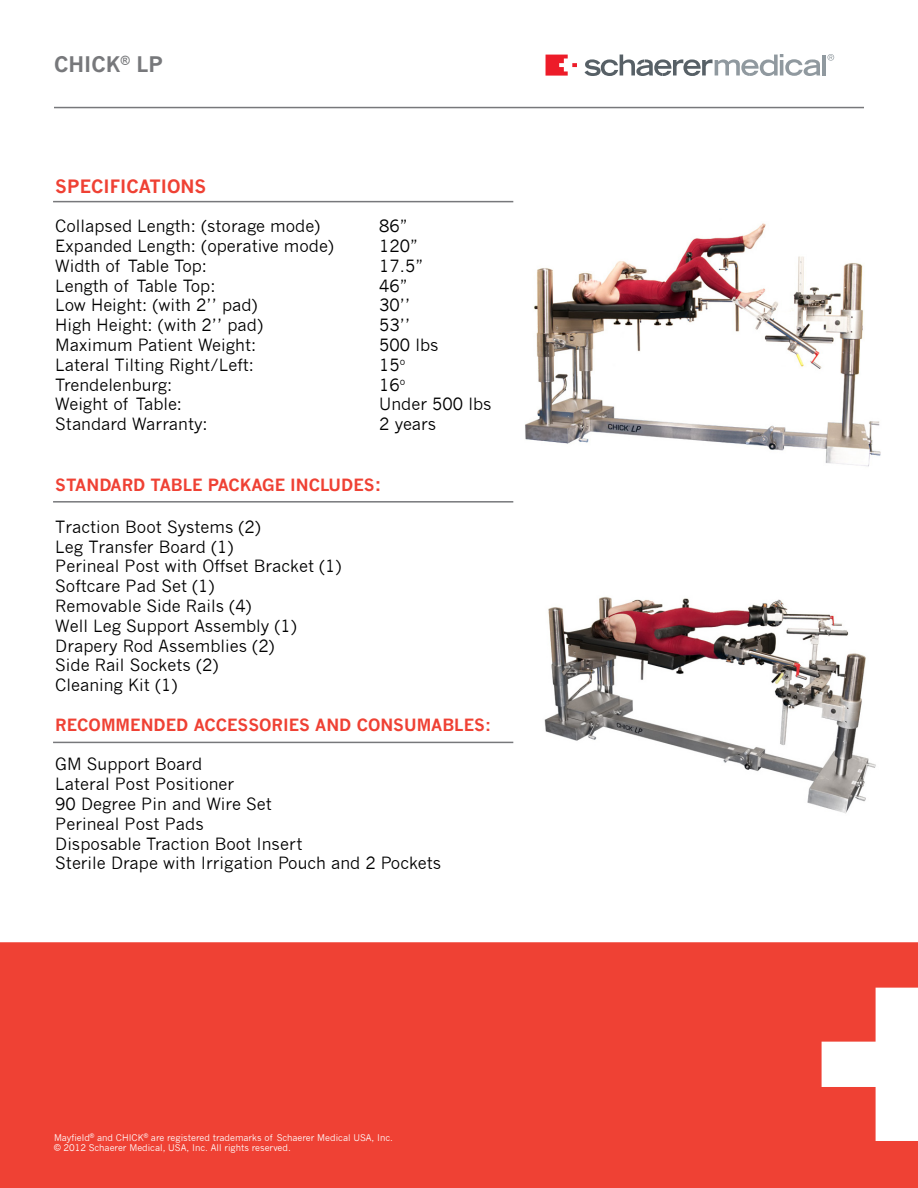
<style>
.page{position:relative;width:918px;height:1188px;background:#fff}
.page>*{position:absolute;margin:0;border:0;box-sizing:border-box;transform-origin:0 0}
.t1{font:700 21px "News Gothic";color:#77787b}
.t2{font:700 18px "News Gothic";color:#ef4134}
.t3{font:16.5px/19.8px "News Gothic";color:#000}
.t4{font:700 16.5px "News Gothic";color:#ef4134}
.t5{font:9px/10.8px "News Gothic";color:#fff}
.s1{font-size:18px}
</style>
<div class="page">
<img style="left:544px;top:596px;width:332px;height:218px">
<hr style="left:54px;top:107px;width:810px;height:1px;background:#77787b">
<hr style="left:53px;top:201px;width:460px;height:1px;background:#77787b">
<hr style="left:53px;top:742px;width:460px;height:1px;background:#77787b">
<hr style="left:53px;top:501px;width:460px;height:2px;background:#77787b">
<div style="left:0;top:942px;width:918px;height:246px;background:#ef4134"></div>
<img style="left:525px;top:223px;width:356px;height:244px">
<svg style="left:546px;top:55px;width:31px;height:21px"></svg>
<hr style="left:822px;top:55px;width:4px;height:21px;background:#90999f">
<svg style="left:584px;top:54px;width:236px;height:22px"></svg>
<svg style="left:827px;top:54px;width:7px;height:7px"></svg>
<p class="t1" style="left:54px;top:51px;width:111px">CHICK<sup>®</sup> LP</p>
<p class="t2" style="left:55px;top:175px;width:153px">SPECIFICATIONS</p>
<p class="t3" style="left:55px;top:216px;width:267px">Collapsed Length: (storage mode)</p>
<p class="t3" style="left:379px;top:216px;width:30px">86”</p>
<p class="t3" style="left:55px;top:236px;width:280px">Expanded Length: (operative mode)</p>
<p class="t3" style="left:379px;top:236px;width:40px">120”</p>
<p class="t3" style="left:55px;top:256px;width:153px">Width of Table Top:</p>
<p class="t3" style="left:379px;top:256px;width:45px">17.5”</p>
<p class="t3" style="left:55px;top:276px;width:162px">Length of Table Top:</p>
<p class="t3" style="left:379px;top:276px;width:30px">46”</p>
<p class="t3" style="left:55px;top:296px;width:204px">Low Height: (with 2’’ pad)</p>
<p class="t3" style="left:379px;top:296px;width:32px">30’’</p>
<p class="t3" style="left:55px;top:315px;width:209px">High Height: (with 2’’ pad)</p>
<p class="t3" style="left:379px;top:315px;width:32px">53’’</p>
<p class="t3" style="left:55px;top:335px;width:202px">Maximum Patient Weight:</p>
<p class="t3" style="left:379px;top:335px;width:61px">500 lbs</p>
<p class="t3" style="left:55px;top:355px;width:200px">Lateral Tilting Right/Left:</p>
<p class="t3" style="left:379px;top:355px;width:28px">15<sup>o</sup></p>
<p class="t3" style="left:55px;top:375px;width:119px">Trendelenburg:</p>
<p class="t3" style="left:379px;top:375px;width:28px">16<sup>o</sup></p>
<p class="t3" style="left:55px;top:395px;width:128px">Weight of Table:</p>
<p class="t3" style="left:379px;top:395px;width:114px">Under 500 lbs</p>
<p class="t3" style="left:55px;top:414px;width:154px">Standard Warranty:</p>
<p class="t3" style="left:379px;top:414px;width:59px">2 years</p>
<p class="t4" style="left:55px;top:475px;width:327px">STANDARD TABLE PACKAGE INCLUDES<span class="s1">:</span></p>
<p class="t3" style="left:55px;top:517px;width:288px">Traction Boot Systems (2)<br>Leg Transfer Board (1)<br>Perineal Post with Offset Bracket (1)<br>Softcare Pad Set (1)<br>Removable Side Rails (4)<br>Well Leg Support Assembly (1)<br>Drapery Rod Assemblies (2)<br>Side Rail Sockets (2)<br>Cleaning Kit (1)</p>
<p class="t4" style="left:55px;top:715px;width:437px">RECOMMENDED ACCESSORIES AND CONSUMABLES:</p>
<p class="t3" style="left:55px;top:755px;width:387px">GM Support Board<br>Lateral Post Positioner<br>90 Degree Pin and Wire Set<br>Perineal Post Pads<br>Disposable Traction Boot Insert<br>Sterile Drape with Irrigation Pouch and 2 Pockets</p>
<p class="t5" style="left:54px;top:1132px;width:341px">Mayfield<sup>®</sup> and CHICK<sup>®</sup> are registered trademarks of Schaerer Medical USA, Inc. © 2012 Schaerer Medical, USA, Inc. All rights reserved.</p>
</div>
